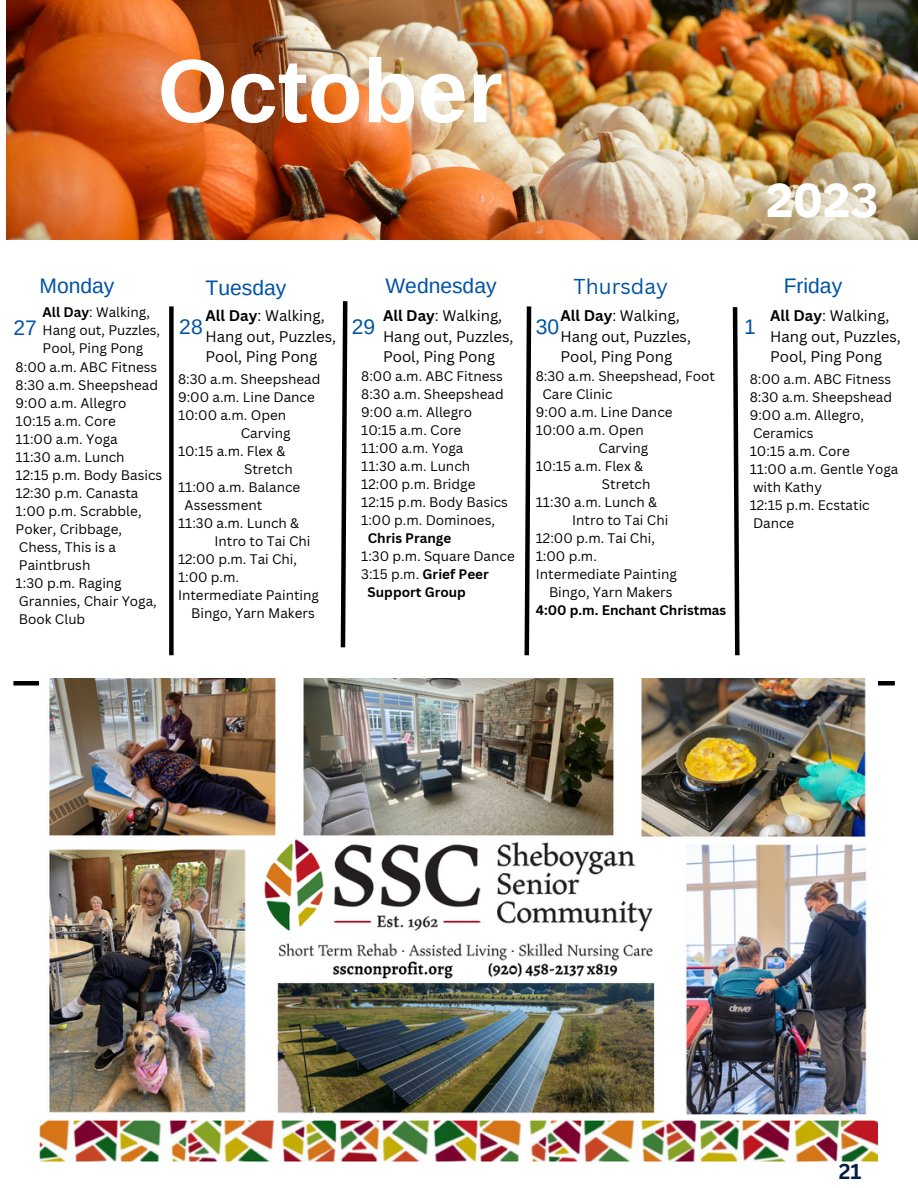
<style>
.page{position:relative;width:918px;height:1188px;background:#fff}
.page>*{position:absolute;margin:0;border:0;box-sizing:border-box;transform-origin:0 0}
.t1{font:700 90px "Arimo";color:#fff}
.t2{font:48px "IBM Plex Sans";color:#fff}
.t3{font:700 48px "IBM Plex Sans";color:#fff}
.t4{font:21px "Arimo";color:#0053a5}
.t5{font:21px "Canva Sans";color:#0053a5}
.t6{font:700 21px "Canva Sans";color:#041e42}
.t7{font:15px "Canva Sans";color:#000}
.t8{font:13.5px "Canva Sans";color:#000}
.t9{font:700 13.5px "Canva Sans";color:#000}
.s1{font-weight:700}
.s2{font-weight:400}
</style>
<div class="page">
<div style="left:13px;top:681px;width:882px;height:5px;background:#000"></div>
<div style="left:169px;top:306px;width:5px;height:349px;background:#000"></div>
<svg style="left:340px;top:301px;width:8px;height:347px"></svg>
<svg style="left:524px;top:306px;width:8px;height:350px"></svg>
<svg style="left:732px;top:307px;width:8px;height:349px"></svg>
<img style="left:7px;top:0;width:911px;height:240px">
<img style="left:40px;top:679px;width:838px;height:482px">
<p class="t1" style="left:158px;top:41px;width:346px">October</p>
<p class="t1" style="left:124px;top:57px;width:387px">February</p>
<p class="t2" style="left:746px;top:158px;width:116px">2023</p>
<p class="t3" style="left:765px;top:168px;width:116px">2023</p>
<p class="t4" style="left:40px;top:274px;width:76px">Monday</p>
<p class="t4" style="left:206px;top:276px;width:82px">Tuesday</p>
<p class="t4" style="left:784px;top:274px;width:60px">Friday</p>
<p class="t4" style="left:179px;top:315px;width:25px">28</p>
<p class="t4" style="left:385px;top:274px;width:113px">Wednesday</p>
<p class="t5" style="left:574px;top:271px;width:96px">Thursday</p>
<p class="t8" style="left:43px;top:303px;width:109px"><span class="s1">All Day</span>: Walking,</p>
<p class="t8" style="left:43px;top:321px;width:119px">Hang out, Puzzles,</p>
<p class="t8" style="left:43px;top:339px;width:102px">Pool, Ping Pong</p>
<p class="t8" style="left:16px;top:358px;width:143px">8:00 a.m. ABC Fitness</p>
<p class="t8" style="left:16px;top:376px;width:144px">8:30 a.m. Sheepshead</p>
<p class="t8" style="left:16px;top:394px;width:112px">9:00 a.m. Allegro</p>
<p class="t8" style="left:16px;top:412px;width:102px">10:15 a.m. Core</p>
<p class="t8" style="left:16px;top:430px;width:104px">11:00 a.m. Yoga</p>
<p class="t8" style="left:16px;top:448px;width:110px">11:30 a.m. Lunch</p>
<p class="t8" style="left:16px;top:466px;width:148px">12:15 p.m. Body Basics</p>
<p class="t8" style="left:16px;top:484px;width:124px">12:30 p.m. Canasta</p>
<p class="t8" style="left:16px;top:502px;width:127px">1:00 p.m. Scrabble,</p>
<p class="t8" style="left:16px;top:520px;width:108px">Poker, Cribbage,</p>
<p class="t8" style="left:19px;top:538px;width:98px">Chess, This is a</p>
<p class="t8" style="left:19px;top:556px;width:73px">Paintbrush</p>
<p class="t8" style="left:16px;top:574px;width:108px">1:30 p.m. Raging</p>
<p class="t8" style="left:19px;top:592px;width:139px">Grannies, Chair Yoga,</p>
<p class="t8" style="left:19px;top:610px;width:68px">Book Club</p>
<p class="t7" style="left:206px;top:305px;width:121px"><span class="s1">All Day</span>: Walking,</p>
<p class="t7" style="left:206px;top:326px;width:132px">Hang out, Puzzles,</p>
<p class="t7" style="left:206px;top:346px;width:113px">Pool, Ping Pong</p>
<p class="t8" style="left:178px;top:369px;width:144px">8:30 a.m. Sheepshead</p>
<p class="t8" style="left:178px;top:387px;width:138px">9:00 a.m. Line Dance</p>
<p class="t8" style="left:178px;top:405px;width:110px">10:00 a.m. Open</p>
<p class="t8" style="left:241px;top:423px;width:51px">Carving</p>
<p class="t8" style="left:178px;top:441px;width:109px">10:15 a.m. Flex &amp;</p>
<p class="t8" style="left:244px;top:459px;width:50px">Stretch</p>
<p class="t8" style="left:178px;top:477px;width:124px">11:00 a.m. Balance</p>
<p class="t8" style="left:185px;top:495px;width:79px">Assessment</p>
<p class="t8" style="left:178px;top:513px;width:123px">11:30 a.m. Lunch &amp;</p>
<p class="t8" style="left:214px;top:531px;width:98px">Intro to Tai Chi</p>
<p class="t8" style="left:178px;top:549px;width:121px">12:00 p.m. Tai Chi,</p>
<p class="t8" style="left:178px;top:567px;width:63px">1:00 p.m.</p>
<p class="t8" style="left:178px;top:585px;width:143px">Intermediate Painting</p>
<p class="t8" style="left:191px;top:603px;width:125px">Bingo, Yarn Makers</p>
<p class="t7" style="left:383px;top:305px;width:121px"><span class="s1">All Day</span>: Walking,</p>
<p class="t7" style="left:383px;top:326px;width:132px">Hang out, Puzzles,</p>
<p class="t7" style="left:383px;top:346px;width:113px">Pool, Ping Pong</p>
<p class="t7" style="left:560px;top:305px;width:121px"><span class="s1">All Day</span>: Walking,</p>
<p class="t7" style="left:560px;top:326px;width:132px">Hang out, Puzzles,</p>
<p class="t7" style="left:560px;top:346px;width:113px">Pool, Ping Pong</p>
<p class="t7" style="left:770px;top:305px;width:121px"><span class="s1">All Day</span>: Walking,</p>
<p class="t7" style="left:770px;top:326px;width:132px">Hang out, Puzzles,</p>
<p class="t7" style="left:770px;top:346px;width:113px">Pool, Ping Pong</p>
<p class="t4" style="left:352px;top:315px;width:25px">29</p>
<p class="t4" style="left:536px;top:315px;width:25px">30</p>
<p class="t4" style="left:744px;top:315px;width:13px">1</p>
<p class="t4" style="left:13px;top:316px;width:25px">27</p>
<p class="t8" style="left:361px;top:367px;width:143px">8:00 a.m. ABC Fitness</p>
<p class="t8" style="left:361px;top:385px;width:144px">8:30 a.m. Sheepshead</p>
<p class="t8" style="left:361px;top:403px;width:112px">9:00 a.m. Allegro</p>
<p class="t8" style="left:361px;top:421px;width:102px">10:15 a.m. Core</p>
<p class="t8" style="left:361px;top:439px;width:104px">11:00 a.m. Yoga</p>
<p class="t8" style="left:361px;top:457px;width:110px">11:30 a.m. Lunch</p>
<p class="t8" style="left:361px;top:475px;width:116px">12:00 p.m. Bridge</p>
<p class="t8" style="left:361px;top:493px;width:148px">12:15 p.m. Body Basics</p>
<p class="t8" style="left:361px;top:511px;width:135px">1:00 p.m. Dominoes,</p>
<p class="t9" style="left:368px;top:529px;width:85px">Chris Prange</p>
<p class="t8" style="left:361px;top:547px;width:155px">1:30 p.m. Square Dance</p>
<p class="t9" style="left:361px;top:565px;width:129px"><span class="s2">3:15 p.m.</span> Grief Peer</p>
<p class="t9" style="left:368px;top:583px;width:100px">Support Group</p>
<p class="t8" style="left:536px;top:367px;width:181px">8:30 a.m. Sheepshead, Foot</p>
<p class="t8" style="left:542px;top:385px;width:72px">Care Clinic</p>
<p class="t8" style="left:536px;top:403px;width:138px">9:00 a.m. Line Dance</p>
<p class="t8" style="left:536px;top:421px;width:110px">10:00 a.m. Open</p>
<p class="t8" style="left:599px;top:439px;width:51px">Carving</p>
<p class="t8" style="left:536px;top:457px;width:109px">10:15 a.m. Flex &amp;</p>
<p class="t8" style="left:602px;top:475px;width:50px">Stretch</p>
<p class="t8" style="left:536px;top:493px;width:123px">11:30 a.m. Lunch &amp;</p>
<p class="t8" style="left:572px;top:511px;width:98px">Intro to Tai Chi</p>
<p class="t8" style="left:536px;top:529px;width:121px">12:00 p.m. Tai Chi,</p>
<p class="t8" style="left:536px;top:547px;width:63px">1:00 p.m.</p>
<p class="t8" style="left:536px;top:565px;width:143px">Intermediate Painting</p>
<p class="t8" style="left:549px;top:583px;width:125px">Bingo, Yarn Makers</p>
<p class="t9" style="left:536px;top:601px;width:192px">4:00 p.m. Enchant Christmas</p>
<p class="t8" style="left:750px;top:369px;width:143px">8:00 a.m. ABC Fitness</p>
<p class="t8" style="left:750px;top:387px;width:144px">8:30 a.m. Sheepshead</p>
<p class="t8" style="left:750px;top:405px;width:116px">9:00 a.m. Allegro,</p>
<p class="t8" style="left:753px;top:423px;width:62px">Ceramics</p>
<p class="t8" style="left:750px;top:441px;width:102px">10:15 a.m. Core</p>
<p class="t8" style="left:750px;top:459px;width:150px">11:00 a.m. Gentle Yoga</p>
<p class="t8" style="left:753px;top:477px;width:70px">with Kathy</p>
<p class="t8" style="left:750px;top:495px;width:122px">12:15 p.m. Ecstatic</p>
<p class="t8" style="left:753px;top:513px;width:43px">Dance</p>
<p class="t6" style="left:839px;top:1156px;width:24px">21</p>
</div>
